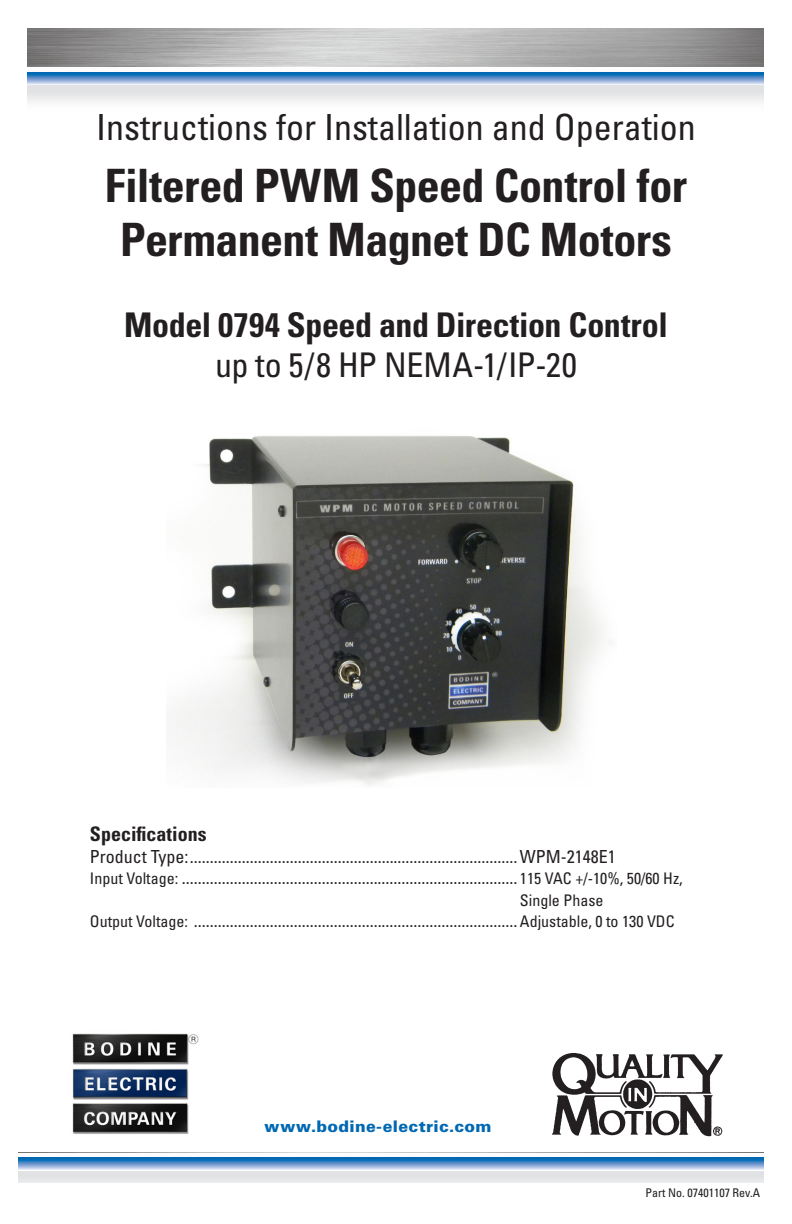
<style>
.page{position:relative;width:792px;height:1224px;background:#fff}
.page>*{position:absolute;margin:0;border:0;box-sizing:border-box;transform-origin:0 0}
.t1{font:700 condensed 46px/54px "Univers";letter-spacing:-.01em;color:#231f20;text-align:center}
.t2{font:condensed 36px "Univers";color:#231f20}
.t3{font:700 condensed 34px "Univers";letter-spacing:-.01em;color:#231f20}
.t4{font:condensed 34px "Univers";letter-spacing:-.005em;color:#231f20}
.t5{font:700 condensed 20px "Univers";color:#231f20}
.t6{font:condensed 18px/21.6px "Univers";color:#231f20}
.t7{font:900 16px "Univers";letter-spacing:.02em;color:#0168b3}
.t8{font:condensed 16px "Univers";color:#231f20}
.t9{font:condensed 12px "Univers";color:#231f20}
.s1{font-size:16px}
</style>
<div class="page">
<img style="left:27px;top:29px;width:736px;height:73px">
<svg style="left:27px;top:72px;width:736px;height:13px;background:#699dcf"></svg>
<img style="left:18px;top:1152px;width:745px;height:31px">
<svg style="left:18px;top:1158px;width:745px;height:12px;background:#699dcf"></svg>
<img style="left:552px;top:1053px;width:171px;height:84px">
<img style="left:72px;top:1033px;width:127px;height:101px">
<img style="left:167px;top:435px;width:436px;height:350px">
<h2 class="t2" style="left:96px;top:104px;width:601px">Instructions for Installation and Operation</h2>
<h1 class="t1" style="left:105px;top:159px;width:584px">Filtered PWM Speed Control for<br>Permanent Magnet DC Motors</h1>
<h3 class="t3" style="left:124px;top:304px;width:545px">Model 0794 Speed and Direction Control</h3>
<h3 class="t4" style="left:215px;top:344px;width:363px">up to 5/8 HP NEMA-1/IP-20</h3>
<p class="t5" style="left:90px;top:822px;width:118px">Specifications</p>
<p class="t6" style="left:90px;top:845px;width:594px">Product Type:..................................................................................WPM-2148E1<br><span class="s1">Input Voltage:</span> .................................................................................... <span class="s1">115 VAC +/-10%, 50/60 Hz,</span></p>
<p class="t8" style="left:520px;top:890px;width:85px">Single Phase</p>
<p class="t6" style="left:90px;top:910px;width:586px"><span class="s1">Output Voltage:</span> .................................................................................<span class="s1">Adjustable, 0 to 130 VDC</span></p>
<p class="t7" style="left:265px;top:1116px;width:228px">www.bodine-electric.com</p>
<p class="t9" style="left:645px;top:1185px;width:116px">Part No. 07401107 Rev.A</p>
</div>
